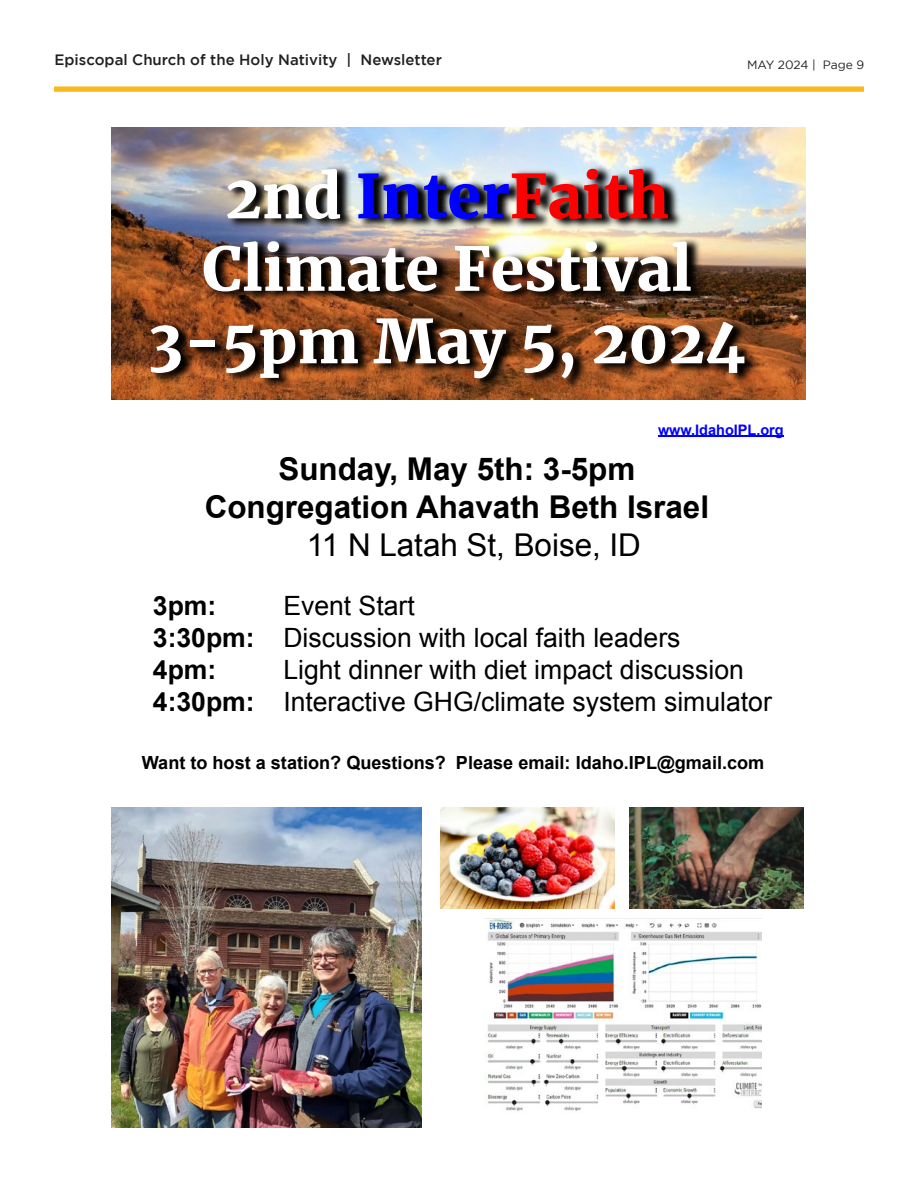
<style>
.page{position:relative;width:918px;height:1188px;background:#fff}
.page>*{position:absolute;margin:0;border:0;box-sizing:border-box;transform-origin:0 0}
.t1{font:900 60.45px/72.4px "Merriweather";color:#fff;text-align:center}
.t2{font:700 31.35px "Arial";color:#000}
.t3{font:31.35px "Arial";color:#000}
.t4{font:26.55px/32px "Arial";color:#000}
.t5{font:700 26.55px "Arial";color:#000}
.t6{font:700 18.15px "Arial";color:#000}
.t7{font:500 15px "Gotham";color:#231f20}
.t8{font:700 14.55px "Arial";color:#00f}
.t9{font:12px "Gotham";letter-spacing:-.005em;color:#231f20}
.s1{color:#00f}
.s2{color:#f00}
.s3{font-weight:700}
</style>
<div class="page">
<svg style="left:54px;top:86px;width:810px;height:6px;background:#f8c235"></svg>
<img style="left:111px;top:127px;width:695px;height:273px">
<img style="left:124px;top:147px;width:657px;height:253px">
<hr style="left:658px;top:436px;width:126px;height:1px;background:#00f">
<img style="left:111px;top:807px;width:310px;height:321px">
<img style="left:484px;top:919px;width:278px;height:192px">
<img style="left:630px;top:807px;width:173px;height:101px">
<img style="left:441px;top:807px;width:173px;height:101px">
<p class="t7" style="left:55px;top:51px;width:389px">Episcopal Church of the Holy Nativity | Newsletter</p>
<p class="t9" style="left:747px;top:58px;width:119px">MAY 2024 | Page 9</p>
<p class="t1" style="left:148px;top:158px;width:599px">2nd <span class="s1">Inter</span><span class="s2">Faith<br></span>Climate Festival<br>3-5pm May 5, 2024</p>
<p class="t8" style="left:658px;top:420px;width:127px">www.IdahoIPL.org</p>
<p class="t2" style="left:279px;top:448px;width:358px">Sunday, May 5th: 3-5pm</p>
<p class="t2" style="left:205px;top:486px;width:506px">Congregation Ahavath Beth Israel</p>
<p class="t3" style="left:307px;top:524px;width:336px">11 N Latah St, Boise, ID</p>
<p class="t4" style="left:153px;top:590px;width:529px;text-indent:130px">Event Start<br><span class="s3">3:30pm:</span> Discussion with local faith leaders<br><span class="s3">4pm:</span></p>
<p class="t5" style="left:153px;top:588px;width:65px">3pm:</p>
<p class="t4" style="left:153px;top:654px;width:620px;text-indent:130px">Light dinner with diet impact discussion<br><span class="s3">4:30pm:</span> Interactive GHG/climate system simulator</p>
<p class="t6" style="left:142px;top:750px;width:624px">Want to host a station? Questions? Please email: Idaho.IPL@gmail.com</p>
</div>
